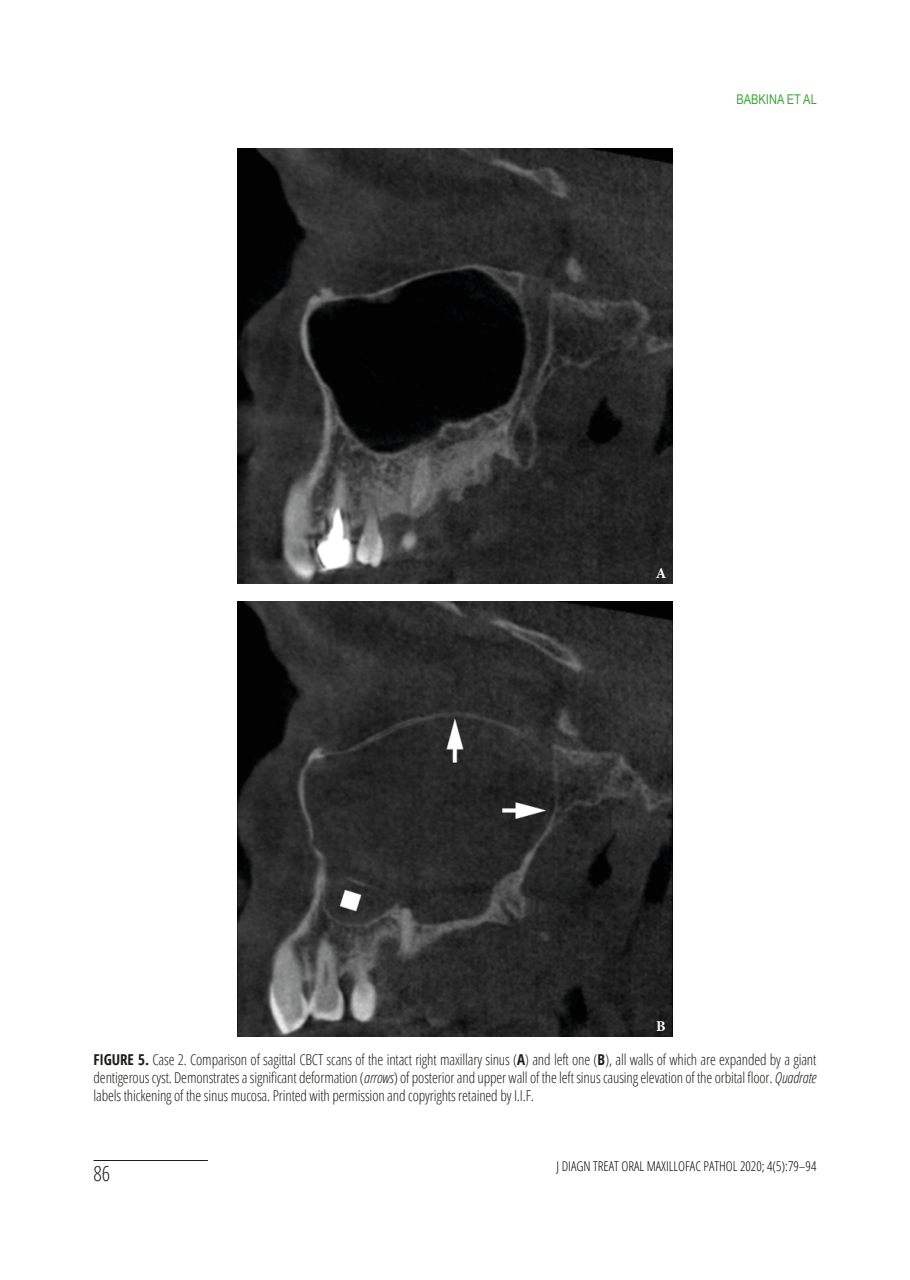
<style>
.page{position:relative;width:910px;height:1280px;background:#fff}
.page>*{position:absolute;margin:0;border:0;box-sizing:border-box;transform-origin:0 0}
.t1{font:300 condensed 21px "Open Sans";color:#1d1d1b}
.t2{font:300 condensed 15px/18px "Open Sans";letter-spacing:-.01em;color:#1d1d1b;text-align:justify}
.t3{font:700 15px "Minion Pro";color:#fff}
.Заголовок_статьи{font:300 condensed 13.5px "Open Sans";color:#020304}
.t4{font:13.5px "Arial Narrow";color:#3fa535}
.s1{font-weight:700}
.s2{font-style:italic}
</style>
<div class="page">
<hr style="left:94px;top:1160px;width:114px;height:1px;background:#1d1d1b">
<img style="left:238px;top:149px;width:434px;height:434px">
<img style="left:238px;top:601px;width:434px;height:435px">
<p class="t4" style="left:736px;top:90px;width:82px">BABKINA ET AL</p>
<p class="t3" style="left:656px;top:563px;width:12px">A</p>
<p class="t3" style="left:656px;top:1015px;width:11px">B</p>
<p class="t2" style="left:94px;top:1050px;width:724px"><span class="s1">FIGURE 5.</span> Case 2. Comparison of sagittal CBCT scans of the intact right maxillary sinus (<span class="s1">A</span>) and left one (<span class="s1">B</span>), all walls of which are expanded by a giant dentigerous cyst. Demonstrates a significant deformation (<span class="s2">arrows</span>) of posterior and upper wall of the left sinus causing elevation of the orbital floor. <span class="s2">Quadrate </span>labels thickening of the sinus mucosa. Printed with permission and copyrights retained by I.I.F.</p>
<h1 class="t1" style="left:94px;top:1159px;width:18px">86</h1>
<p class="Заголовок_статьи" style="left:557px;top:1157px;width:261px">J DIAGN TREAT ORAL MAXILLOFAC PATHOL 2020; 4(5):79–94</p>
</div>
